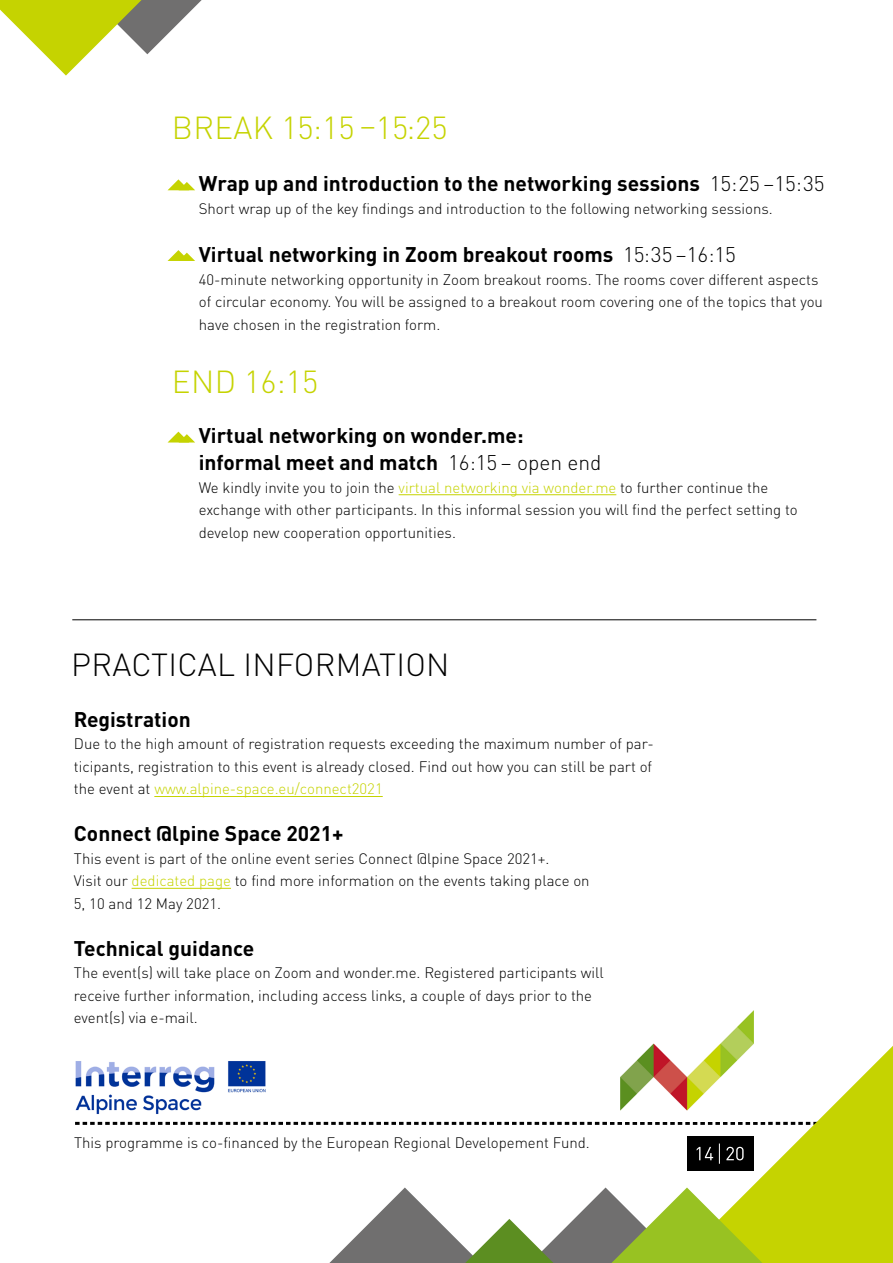
<style>
.page{position:relative;width:893px;height:1263px;background:#fff}
.page>*{position:absolute;margin:0;border:0;box-sizing:border-box;transform-origin:0 0}
.t1{font:300 31.5px "DIN Pro";letter-spacing:.005em;color:#c5d301}
.t2{font:300 31.5px "DIN Pro";letter-spacing:.01em;color:#000}
.t3{font:700 21px/27px "DIN Pro";color:#000}
.t4{font:300 15px/22.5px "DIN Pro";color:#000}
.s1{font-weight:300}
.s2{color:#c5d301}
</style>
<div class="page">
<hr style="left:399px;top:494px;width:217px;height:1px;background:#c5d301">
<svg style="left:0;top:0;width:202px;height:76px"></svg>
<svg style="left:168px;top:179px;width:27px;height:11px"></svg>
<svg style="left:168px;top:250px;width:27px;height:11px"></svg>
<svg style="left:168px;top:432px;width:27px;height:10px"></svg>
<img style="left:75px;top:1061px;width:208px;height:61px">
<svg style="left:75px;top:1122px;width:600px;height:3px"></svg>
<svg style="left:677px;top:1046px;width:216px;height:217px;fill:#c5d301"></svg>
<svg style="left:329px;top:1187px;width:433px;height:76px"></svg>
<hr style="left:154px;top:796px;width:229px;height:1px;background:#c5d301">
<hr style="left:132px;top:888px;width:99px;height:1px;background:#c5d301">
<img style="left:620px;top:1010px;width:147px;height:112px">
<div style="left:687px;top:1136px;width:67px;height:35px;background:#000"></div>
<svg style="left:697px;top:1143px;width:47px;height:21px"></svg>
<hr style="left:72px;top:619px;width:744px;height:1px;background:#000">
<h1 class="t1" style="left:172px;top:103px;width:277px">BREAK 15:15 –15:25</h1>
<h2 class="t3" style="left:199px;top:167px;width:627px">Wrap up and introduction to the networking sessions <span class="s1">15:25 –15:35</span></h2>
<p class="t4" style="left:199px;top:196px;width:576px">Short wrap up of the key findings and introduction to the following networking sessions.</p>
<h2 class="t3" style="left:199px;top:239px;width:539px">Virtual networking in Zoom breakout rooms <span class="s1">15:35 –16:15</span></h2>
<p class="t4" style="left:199px;top:267px;width:626px">40-minute networking opportunity in Zoom breakout rooms. The rooms cover different aspects of circular economy. You will be assigned to a breakout room covering one of the topics that you have chosen in the registration form.</p>
<h1 class="t1" style="left:172px;top:357px;width:148px">END 16:15</h1>
<h2 class="t3" style="left:199px;top:419px;width:404px">Virtual networking on wonder.me: informal meet and match <span class="s1">16:15 – open end</span></h2>
<p class="t4" style="left:199px;top:475px;width:600px">We kindly invite you to join the <span class="s2">virtual networking via wonder.me</span> to further continue the exchange with other participants. In this informal session you will find the perfect setting to develop new cooperation opportunities.</p>
<h1 class="t2" style="left:71px;top:641px;width:380px">PRACTICAL INFORMATION</h1>
<h2 class="t3" style="left:74px;top:703px;width:118px">Registration</h2>
<p class="t4" style="left:74px;top:731px;width:582px">Due to the high amount of registration requests exceeding the maximum number of par&shy;ticipants, registration to this event is already closed. Find out how you can still be part of the event at <span class="s2">www.alpine-space.eu/connect2021</span></p>
<h2 class="t3" style="left:74px;top:817px;width:271px">Connect @lpine Space 2021+</h2>
<p class="t4" style="left:74px;top:846px;width:517px">This event is part of the online event series Connect @lpine Space 2021+.<br>Visit our <span class="s2">dedicated page</span> to find more information on the events taking place on<br>5, 10 and 12 May 2021.</p>
<h2 class="t3" style="left:74px;top:932px;width:182px">Technical guidance</h2>
<p class="t4" style="left:74px;top:960px;width:531px">The event(s) will take place on Zoom and wonder.me. Registered participants will receive further information, including access links, a couple of days prior to the event(s) via e-mail.</p>
<p class="t4" style="left:74px;top:1130px;width:517px">This programme is co-financed by the European Regional Developement Fund.</p>
</div>
